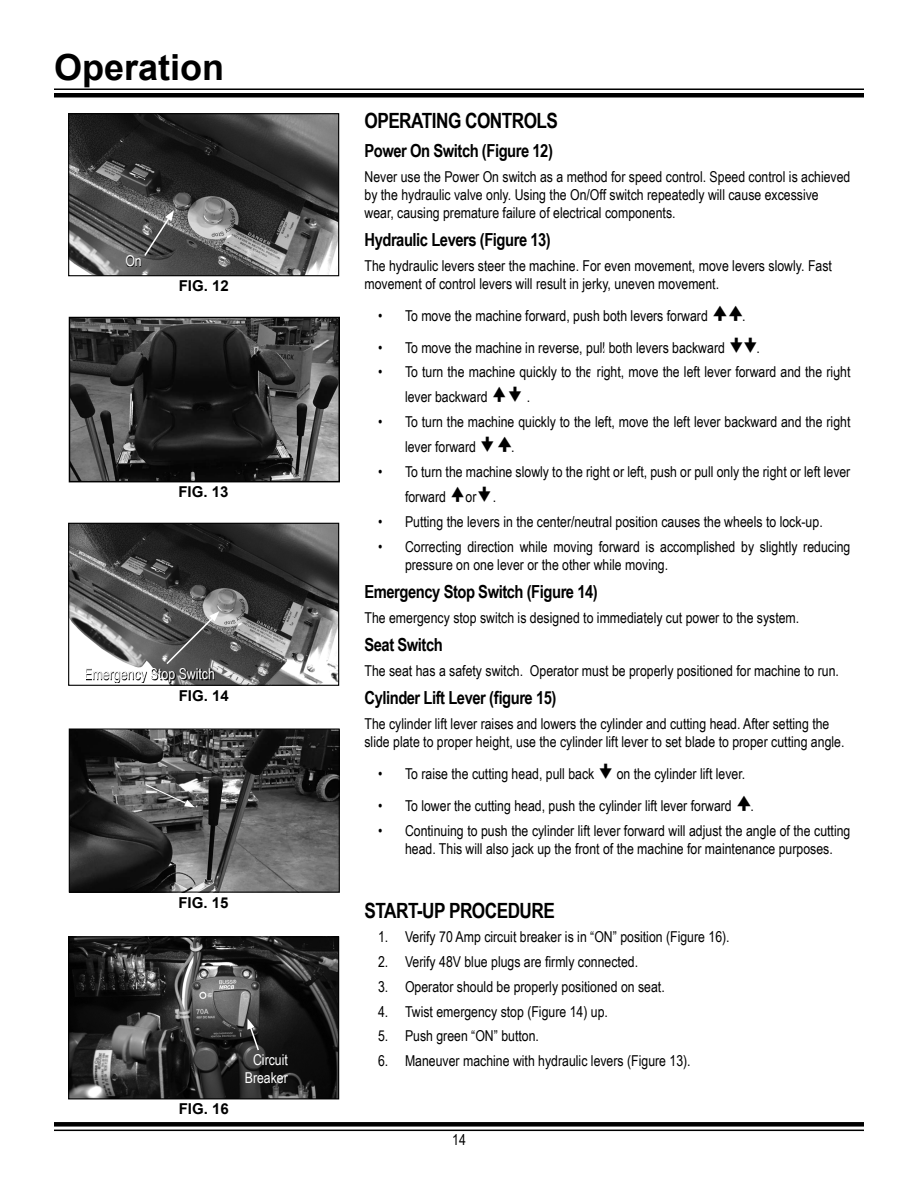
<style>
.page{position:relative;width:918px;height:1188px;background:#fff}
.page>*{position:absolute;margin:0;border:0;box-sizing:border-box;transform-origin:0 0}
.Header_-_Left{font:700 36px "Arial";color:#000}
.Large_Caps{font:700 21px "Arial Narrow";letter-spacing:-.025em;color:#000}
.Small_Caps{font:700 18px "Arial Narrow";letter-spacing:-.025em;color:#000}
.t1{font:15px/18px "Arial Narrow";color:#000}
.t2{font:15px/18px "Arial Narrow";color:#fff;text-align:center}
.Figure_Label{font:700 15px "Arial";color:#000}
</style>
<div class="page">
<hr style="left:54px;top:88px;width:810px;height:2px;background:#000">
<div style="left:54px;top:93px;width:810px;height:5px;background:#000"></div>
<div style="left:54px;top:1122px;width:810px;height:5px;background:#000"></div>
<hr style="left:54px;top:1130px;width:810px;height:1px;background:#000">
<img style="left:70px;top:115px;width:267px;height:159px">
<div style="left:68px;top:113px;width:271px;height:163px;border:1px solid #000"></div>
<img style="left:70px;top:525px;width:267px;height:159px">
<div style="left:68px;top:523px;width:271px;height:163px;border:1px solid #000"></div>
<img style="left:70px;top:938px;width:267px;height:159px">
<div style="left:68px;top:936px;width:271px;height:163px;border:1px solid #000"></div>
<div style="left:127px;top:256px;width:15px;height:11px;background:#000;opacity:.75"></div>
<svg style="left:86px;top:669px;width:129px;height:14px"></svg>
<svg style="left:143px;top:210px;width:31px;height:48px"></svg>
<svg style="left:165px;top:611px;width:54px;height:55px;background:#5d5d5d"></svg>
<svg style="left:247px;top:1018px;width:13px;height:34px"></svg>
<svg style="left:68px;top:728px;width:272px;height:165px;background:#474747"></svg>
<svg style="left:68px;top:316px;width:272px;height:167px;background:#3a3a3a"></svg>
<p class="Header_-_Left" style="left:54px;top:44px;width:172px">Operation</p>
<p class="t2" style="left:125px;top:252px;width:18px">On</p>
<p class="Figure_Label" style="left:179px;top:276px;width:52px">FIG. 12</p>
<p class="Figure_Label" style="left:178px;top:482px;width:52px">FIG. 13</p>
<p class="t2" style="left:84px;top:664px;width:132px">Emergency Stop Switch</p>
<p class="Figure_Label" style="left:179px;top:685px;width:52px">FIG. 14</p>
<p class="Figure_Label" style="left:178px;top:893px;width:52px">FIG. 15</p>
<p class="Figure_Label" style="left:179px;top:1099px;width:52px">FIG. 16</p>
<p class="t2" style="left:245px;top:1051px;width:45px">Circuit<br>Breaker</p>
<p class="Large_Caps" style="left:364px;top:105px;width:195px">OPERATING CONTROLS</p>
<p class="Small_Caps" style="left:364px;top:137px;width:190px">Power On Switch (Figure 12)</p>
<p class="t1" style="left:364px;top:167px;width:487px">Never use the Power On switch as a method for speed control. Speed control is achieved by the hydraulic valve only. Using the On/Off switch repeatedly will cause excessive wear, causing premature failure of electrical components.</p>
<p class="Small_Caps" style="left:364px;top:226px;width:188px">Hydraulic Levers (Figure 13)</p>
<p class="t1" style="left:364px;top:256px;width:469px">The hydraulic levers steer the machine. For even movement, move levers slowly. Fast movement of control levers will result in jerky, uneven movement.</p>
<p class="t1" style="left:378px;top:306px;width:331px">• To move the machine forward, push both levers forward</p>
<p class="t1" style="left:742px;top:306px;width:5px">.</p>
<p class="t1" style="left:378px;top:338px;width:348px">• To move the machine in reverse, pull both levers backward</p>
<p class="t1" style="left:757px;top:338px;width:5px">.</p>
<p class="t1" style="left:405px;top:359px;width:447px;line-height:25.2px;text-indent:-27px">• To turn the machine quickly to the right, move the left lever forward and the right lever backward</p>
<p class="t1" style="left:527px;top:388px;width:5px">.</p>
<p class="t1" style="left:405px;top:409px;width:447px;line-height:25.2px;text-indent:-27px">• To turn the machine quickly to the left, move the left lever backward and the right lever forward</p>
<p class="t1" style="left:511px;top:438px;width:5px">.</p>
<p class="t1" style="left:405px;top:459px;width:447px;line-height:25.2px;text-indent:-27px">• To turn the machine slowly to the right or left, push or pull only the right or left lever forward</p>
<p class="t1" style="left:466px;top:488px;width:32px">or .</p>
<p class="t1" style="left:378px;top:512px;width:446px">• Putting the levers in the center/neutral position causes the wheels to lock-up.</p>
<p class="t1" style="left:405px;top:537px;width:447px;text-indent:-27px">• Correcting direction while moving forward is accomplished by slightly reducing pressure on one lever or the other while moving.</p>
<p class="Small_Caps" style="left:364px;top:578px;width:235px">Emergency Stop Switch (Figure 14)</p>
<p class="t1" style="left:364px;top:608px;width:436px">The emergency stop switch is designed to immediately cut power to the system.</p>
<p class="Small_Caps" style="left:364px;top:631px;width:80px">Seat Switch</p>
<p class="t1" style="left:364px;top:661px;width:476px">The seat has a safety switch. Operator must be properly positioned for machine to run.</p>
<p class="Small_Caps" style="left:364px;top:684px;width:194px">Cylinder Lift Lever (figure 15)</p>
<p class="t1" style="left:364px;top:714px;width:481px">The cylinder lift lever raises and lowers the cylinder and cutting head. After setting the slide plate to proper height, use the cylinder lift lever to set blade to proper cutting angle.</p>
<p class="t1" style="left:378px;top:764px;width:218px">• To raise the cutting head, pull back</p>
<p class="t1" style="left:617px;top:764px;width:130px">on the cylinder lift lever.</p>
<p class="t1" style="left:378px;top:796px;width:355px">• To lower the cutting head, push the cylinder lift lever forward</p>
<p class="t1" style="left:751px;top:796px;width:5px">.</p>
<p class="t1" style="left:405px;top:821px;width:447px;text-indent:-27px">• Continuing to push the cylinder lift lever forward will adjust the angle of the cutting head. This will also jack up the front of the machine for maintenance purposes.</p>
<p class="Large_Caps" style="left:364px;top:894px;width:192px">START-UP PROCEDURE</p>
<p class="t1" style="left:378px;top:928px;width:353px">1. Verify 70 Amp circuit breaker is in “ON” position (Figure 16).</p>
<p class="t1" style="left:378px;top:952px;width:262px">2. Verify 48V blue plugs are firmly connected.</p>
<p class="t1" style="left:378px;top:977px;width:288px">3. Operator should be properly positioned on seat.</p>
<p class="t1" style="left:378px;top:1002px;width:232px">4. Twist emergency stop (Figure 14) up.</p>
<p class="t1" style="left:378px;top:1027px;width:163px">5. Push green “ON” button.</p>
<p class="t1" style="left:378px;top:1051px;width:314px">6. Maneuver machine with hydraulic levers (Figure 13).</p>
<p class="t1" style="left:452px;top:1130px;width:15px">14</p>
</div>
